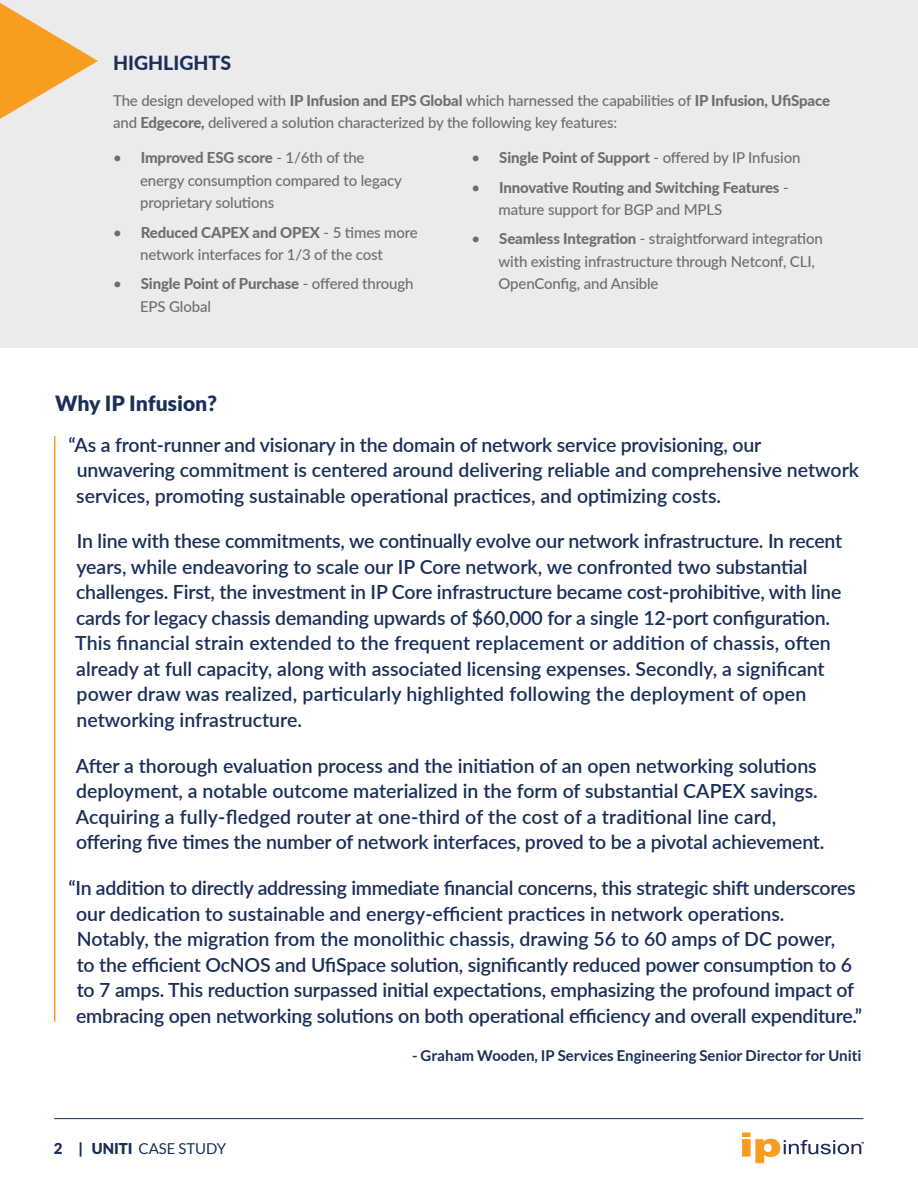
<style>
.page{position:relative;width:918px;height:1188px;background:#fff}
.page>*{position:absolute;margin:0;border:0;box-sizing:border-box;transform-origin:0 0}
.t1{font:900 21px "Lato";color:#1a2f59}
.t2{font:600 19.5px/25.5px "Lato";letter-spacing:-.01em;color:#1a2f59}
.t3{font:800 19.5px "Lato";color:#1a2f59}
.t4{font:500 15px/22.5px "Lato";letter-spacing:-.01em;color:#6d6e71}
.t5{font:800 15px/22.5px "Lato";letter-spacing:-.01em;color:#6d6e71}
.t6{font:700 15px "Lato";color:#1a2f59}
.t7{font:15px "Lato";color:#1a2f59}
.s1{font-weight:800}
.s2{font-weight:500}
.s3{font-weight:900}
</style>
<div class="page">
<hr style="left:54px;top:1118px;width:809px;height:1px;background:#1a2f59">
<svg style="left:742px;top:1132px;width:122px;height:31px"></svg>
<div style="left:0;top:0;width:918px;height:347px;background:#ebebec"></div>
<svg style="left:0;top:3px;width:98px;height:116px"></svg>
<hr style="left:54px;top:436px;width:2px;height:586px;background:#f99d20">
<p class="t3" style="left:113px;top:48px;width:120px">HIGHLIGHTS</p>
<p class="t4" style="left:113px;top:88px;width:719px">The design developed with <span class="s1">IP Infusion and EPS Global</span> which harnessed the capabilities of <span class="s1">IP Infusion, UfiSpace </span>and <span class="s1">Edgecore,</span> delivered a solution characterized by the following key features:</p>
<p class="t4" style="left:140px;top:146px;width:263px;text-indent:-27px">• <span class="s1">Improved ESG score</span> - 1/6th of the energy consumption compared to legacy proprietary solutions</p>
<p class="t4" style="left:113px;top:220px;width:306px;text-align:center">• <span class="s1">Reduced CAPEX and OPEX</span> - 5 times more network interfaces for 1/3 of the cost</p>
<p class="t4" style="left:140px;top:272px;width:275px;text-indent:-27px">• <span class="s1">Single Point of Purchase</span> - offered through<br>EPS Global</p>
<p class="t4" style="left:472px;top:146px;width:330px">• <span class="s1">Single Point of Support</span> - offered by IP Infusion</p>
<p class="t5" style="left:499px;top:175px;width:292px;text-indent:-27px"><span class="s2">•</span> Innovative Routing and Switching Features <span class="s2">- mature support for BGP and MPLS</span></p>
<p class="t4" style="left:499px;top:227px;width:326px;text-indent:-27px">• <span class="s1">Seamless Integration</span> - straightforward integration with existing infrastructure through Netconf, CLI,<br>OpenConfig, and Ansible</p>
<p class="t1" style="left:55px;top:391px;width:163px">Why IP Infusion?</p>
<p class="t2" style="left:76px;top:431px;width:784px;text-indent:-8px">“As a front-runner and visionary in the domain of network service provisioning, our unwavering commitment is centered around delivering reliable and comprehensive network services, promoting sustainable operational practices, and optimizing costs.</p>
<p class="t2" style="left:75px;top:528px;width:769px">In line with these commitments, we continually evolve our network infrastructure. In recent years, while endeavoring to scale our IP Core network, we confronted two substantial challenges. First, the investment in IP Core infrastructure became cost-prohibitive, with line cards for legacy chassis demanding upwards of $60,000 for a single 12-port configuration.<br>This financial strain extended to the frequent replacement or addition of chassis, often already at full capacity, along with associated licensing expenses. Secondly, a significant power draw was realized, particularly highlighted following the deployment of open networking infrastructure.</p>
<p class="t2" style="left:76px;top:752px;width:750px">After a thorough evaluation process and the initiation of an open networking solutions deployment, a notable outcome materialized in the form of substantial CAPEX savings.<br>Acquiring a fully-fledged router at one-third of the cost of a traditional line card, offering five times the number of network interfaces, proved to be a pivotal achievement.</p>
<p class="t2" style="left:76px;top:874px;width:788px;text-indent:-8px">“In addition to directly addressing immediate financial concerns, this strategic shift underscores our dedication to sustainable and energy-efficient practices in network operations.<br>Notably, the migration from the monolithic chassis, drawing 56 to 60 amps of DC power,<br>to the efficient OcNOS and UfiSpace solution, significantly reduced power consumption to 6 to 7 amps. This reduction surpassed initial expectations, emphasizing the profound impact of embracing open networking solutions on both operational efficiency and overall expenditure.”</p>
<p class="t6" style="left:412px;top:1047px;width:451px">- Graham Wooden, IP Services Engineering Senior Director for Uniti</p>
<p class="t7" style="left:54px;top:1140px;width:174px"><span class="s3">2 | UNITI</span> CASE STUDY</p>
</div>
